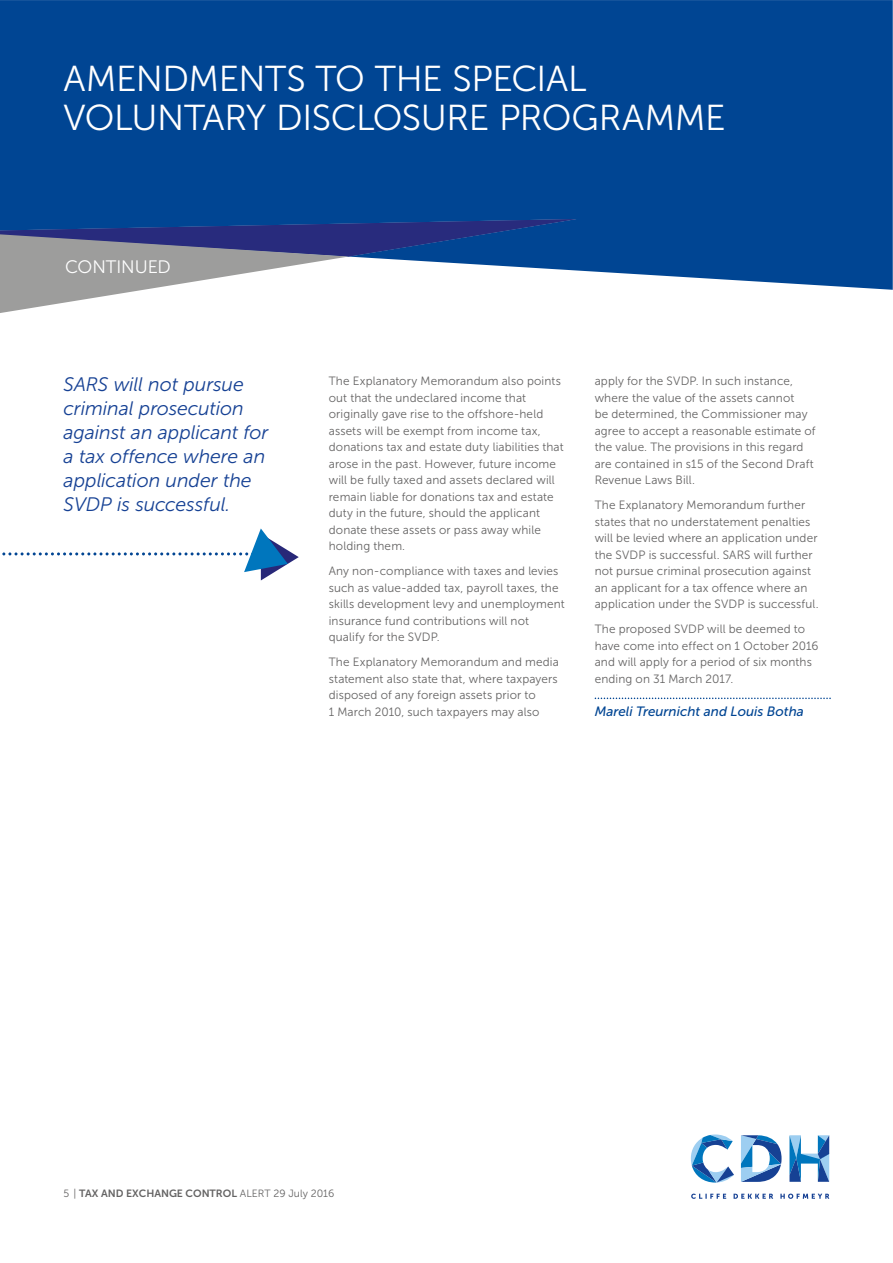
<style>
.page{position:relative;width:893px;height:1263px;background:#fff}
.page>*{position:absolute;margin:0;border:0;box-sizing:border-box;transform-origin:0 0}
.t1{font:36px/39px "Museo Sans 300";letter-spacing:-.01em;color:#fff}
.t2{font:italic 19.5px/24px "Museo Sans 300";letter-spacing:-.005em;color:#164194}
.t3{font:18px "Museo Sans 300";letter-spacing:-.005em;color:#fff}
.t4{font:italic 13.5px "Museo Sans 500";color:#014593}
.t5{font:12px/16.5px "Museo Sans 300";letter-spacing:.01em;color:#646363}
.t6{font:10.5px "Museo Sans 700";color:#646363}
.s1{font-family:"Museo Sans 300"}
</style>
<div class="page">
<div style="left:0;top:0;width:892px;height:290px;background:#004593"></div>
<svg style="left:0;top:217px;width:576px;height:96px"></svg>
<svg style="left:691px;top:1194px;width:138px;height:5px"></svg>
<svg style="left:789px;top:1135px;width:40px;height:47px"></svg>
<svg style="left:691px;top:1135px;width:43px;height:48px"></svg>
<svg style="left:741px;top:1135px;width:40px;height:47px"></svg>
<svg style="left:2px;top:528px;width:297px;height:52px"></svg>
<svg style="left:594px;top:698px;width:236px;height:1px"></svg>
<h1 class="t1" style="left:64px;top:63px;width:663px">AMENDMENTS TO THE SPECIAL<br>VOLUNTARY DISCLOSURE PROGRAMME</h1>
<h3 class="t3" style="left:65px;top:260px;width:107px">CONTINUED</h3>
<h2 class="t2" style="left:64px;top:374px;width:206px">SARS will not pursue criminal prosecution against an applicant for a tax offence where an application under the<br>SVDP is successful.</h2>
<p class="t5" style="left:329px;top:374px;width:236px">The Explanatory Memorandum also points out that the undeclared income that originally gave rise to the offshore-held assets will be exempt from income tax, donations tax and estate duty liabilities that arose in the past. However, future income will be fully taxed and assets declared will remain liable for donations tax and estate duty in the future, should the applicant donate these assets or pass away while holding them.</p>
<p class="t5" style="left:329px;top:564px;width:237px">Any non-compliance with taxes and levies such as value-added tax, payroll taxes, the skills development levy and unemployment insurance fund contributions will not qualify for the SVDP.</p>
<p class="t5" style="left:329px;top:655px;width:232px">The Explanatory Memorandum and media statement also state that, where taxpayers disposed of any foreign assets prior to<br>1 March 2010, such taxpayers may also</p>
<p class="t5" style="left:594px;top:374px;width:222px">apply for the SVDP. In such instance, where the value of the assets cannot<br>be determined, the Commissioner may agree to accept a reasonable estimate of the value. The provisions in this regard are contained in s15 of the Second Draft Revenue Laws Bill.</p>
<p class="t5" style="left:594px;top:498px;width:225px">The Explanatory Memorandum further states that no understatement penalties will be levied where an application under the SVDP is successful. SARS will further not pursue criminal prosecution against an applicant for a tax offence where an application under the SVDP is successful.</p>
<p class="t5" style="left:594px;top:622px;width:225px">The proposed SVDP will be deemed to have come into effect on 1 October 2016 and will apply for a period of six months ending on 31 March 2017.</p>
<p class="t4" style="left:594px;top:706px;width:211px">Mareli Treurnicht and Louis Botha</p>
<p class="t6" style="left:64px;top:1189px;width:272px"><span class="s1">5 |</span> TAX AND EXCHANGE CONTROL <span class="s1">ALERT 29 July 2016</span></p>
</div>
